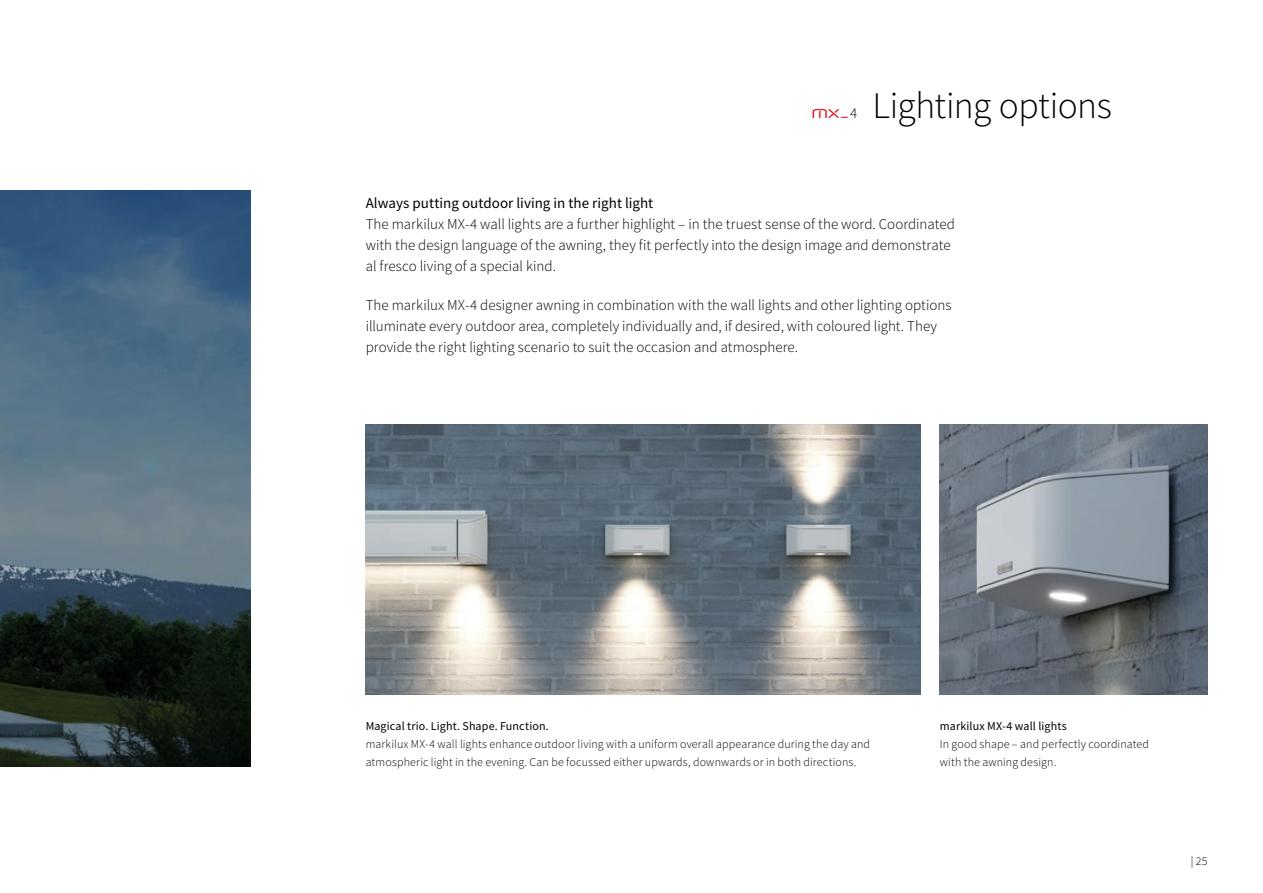
<style>
.page{position:relative;width:1263px;height:893px;background:#fff}
.page>*{position:absolute;margin:0;border:0;box-sizing:border-box;transform-origin:0 0}
.t1{font:300 37.5px "Source Sans Pro";letter-spacing:-.01em;color:#000}
.t2{font:300 15px/21px "Source Sans Pro";color:#000}
.t3{font:15px "Source Sans Pro";color:#000}
.t4{font:12.3px "Neuropol Nova Rg";color:#e7000e}
.t5{font:300 12px/18px "Source Sans Pro";letter-spacing:.01em;color:#000}
.t6{font:12px "Source Sans Pro";letter-spacing:.01em;color:#000}
.s1{font-family:"Source Sans Pro";font-weight:300;font-size:15px;color:#000}
</style>
<div class="page">
<img style="left:366px;top:424px;width:555px;height:270px">
<img style="left:940px;top:424px;width:268px;height:270px">
<img style="left:0;top:190px;width:251px;height:576px">
<p class="t4" style="left:812px;top:106px;width:47px">MX–<span class="s1">4</span></p>
<h1 class="t1" style="left:872px;top:83px;width:241px">Lighting options</h1>
<p class="t3" style="left:366px;top:194px;width:289px">Always putting outdoor living in the right light</p>
<p class="t2" style="left:366px;top:214px;width:591px">The markilux MX-4 wall lights are a further highlight – in the truest sense of the word. Coordinated with the design language of the awning, they fit perfectly into the design image and demonstrate al fresco living of a special kind.</p>
<p class="t2" style="left:366px;top:295px;width:587px">The markilux MX-4 designer awning in combination with the wall lights and other lighting options illuminate every outdoor area, completely individually and, if desired, with coloured light. They provide the right lighting scenario to suit the occasion and atmosphere.</p>
<p class="t6" style="left:366px;top:718px;width:185px">Magical trio. Light. Shape. Function.</p>
<p class="t5" style="left:366px;top:735px;width:506px">markilux MX-4 wall lights enhance outdoor living with a uniform overall appearance during the day and atmospheric light in the evening. Can be focussed either upwards, downwards or in both directions.</p>
<p class="t6" style="left:940px;top:718px;width:129px">markilux MX-4 wall lights</p>
<p class="t5" style="left:940px;top:735px;width:211px">In good shape – and perfectly coordinated with the awning design.</p>
<p class="t5" style="left:1191px;top:852px;width:18px">| 25</p>
</div>
